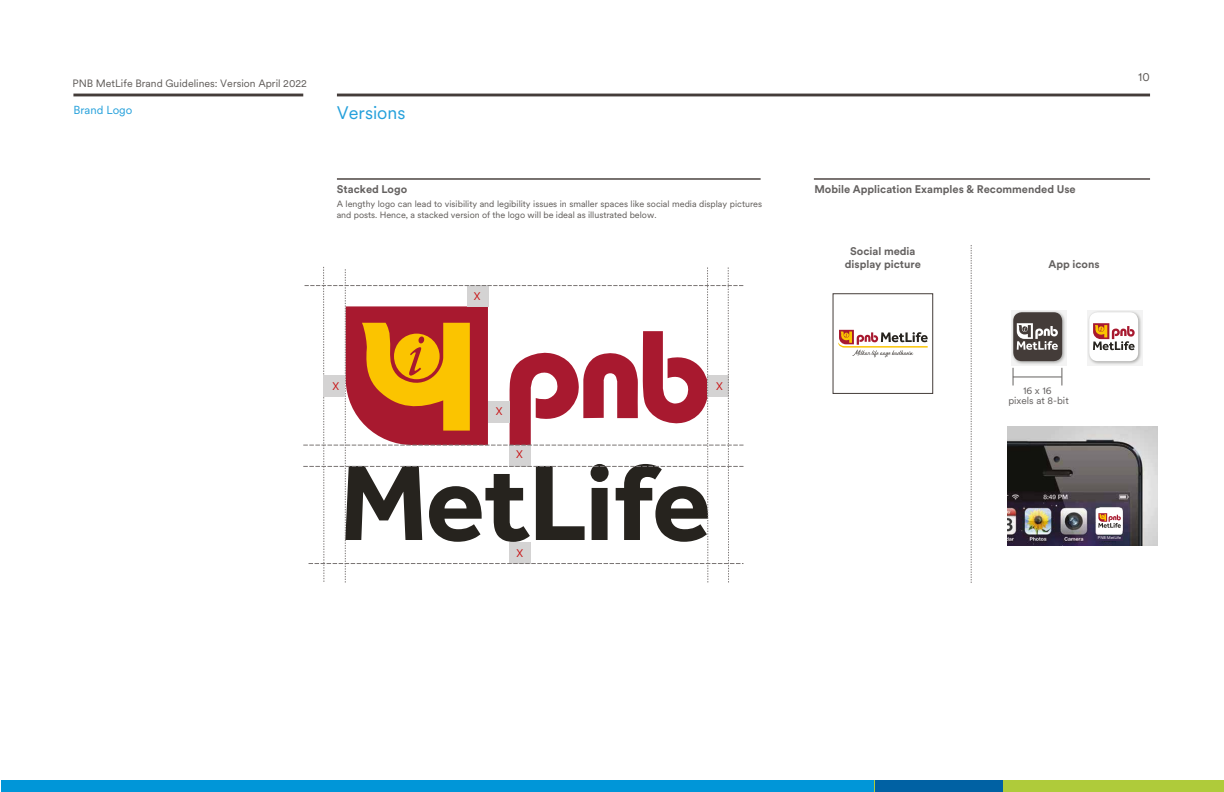
<style>
.page{position:relative;width:1224px;height:792px;background:#fff}
.page>*{position:absolute;margin:0;border:0;box-sizing:border-box;transform-origin:0 0}
.t1{font:18px "Met Life Circular";color:#24a0db}
.t2{font:12px "Met Life Circular";color:#5e5a57}
.t3{font:11.5px "Met Life Circular";color:#24a0db}
.t4{font:700 11px/13.2px "Met Life Circular";color:#646160;text-align:center}
.t5{font:11px "Met Life Circular";color:#c81618}
.t6{font:10.5px "Met Life Circular";color:#5e5a57}
.t7{font:10px/9.8px "Met Life Circular";color:#646160;text-align:center}
.t8{font:9px/10.8px "Met Life Circular";color:#5e5a57}
.t9{font:4px "Met Life Circular";color:#fff}
</style>
<div class="page">
<div style="left:833px;top:293px;width:100px;height:101px;border:1px solid #443c39"></div>
<hr style="left:1013px;top:376px;width:49px;height:1px;background:#646160">
<svg style="left:1061px;top:368px;width:1px;height:18px"></svg>
<svg style="left:1013px;top:368px;width:1px;height:18px"></svg>
<img style="left:1007px;top:427px;width:150px;height:118px">
<svg style="left:971px;top:245px;width:1px;height:338px"></svg>
<svg style="left:838px;top:330px;width:90px;height:27px"></svg>
<div style="left:1px;top:781px;width:1002px;height:11px;background:#0096d8"></div>
<div style="left:875px;top:781px;width:349px;height:11px;background:#afcb3a"></div>
<div style="left:875px;top:781px;width:128px;height:11px;background:#0061a3"></div>
<svg style="left:1087px;top:310px;width:55px;height:55px"></svg>
<div style="left:1089px;top:312px;width:49px;height:49px;background:#fff;border-radius:9px"></div>
<hr style="left:337px;top:178px;width:424px;height:2px;background:#443c39">
<hr style="left:814px;top:178px;width:336px;height:2px;background:#443c39">
<hr style="left:337px;top:94px;width:813px;height:2px;background:#443c39">
<hr style="left:73px;top:94px;width:230px;height:2px;background:#443c39">
<svg style="left:303px;top:266px;width:441px;height:317px"></svg>
<svg style="left:1093px;top:323px;width:42px;height:27px"></svg>
<div style="left:324px;top:375px;width:21px;height:21px;background:#d4d3d3"></div>
<svg style="left:1011px;top:310px;width:55px;height:55px"></svg>
<div style="left:1013px;top:312px;width:49px;height:49px;background:#443c39;border-radius:9px"></div>
<svg style="left:1017px;top:323px;width:41px;height:27px"></svg>
<div style="left:1096px;top:507px;width:27px;height:27px;background:#fff;border-radius:5px"></div>
<svg style="left:1098px;top:513px;width:23px;height:15px"></svg>
<hr style="left:1096px;top:536px;width:26px;height:4px;background:#352a4f">
<p class="t6" style="left:72px;top:76px;width:236px">PNB MetLife Brand Guidelines: Version April 2022</p>
<p class="t3" style="left:73px;top:102px;width:60px">Brand Logo</p>
<h1 class="t1" style="left:337px;top:101px;width:70px">Versions</h1>
<p class="t4" style="left:337px;top:182px;width:72px">Stacked Logo</p>
<p class="t8" style="left:337px;top:198px;width:427px">A lengthy logo can lead to visibility and legibility issues in smaller spaces like social media display pictures and posts. Hence, a stacked version of the logo will be ideal as illustrated below.</p>
<p class="t5" style="left:474px;top:289px;width:8px">X</p>
<p class="t5" style="left:332px;top:378px;width:8px">X</p>
<p class="t5" style="left:716px;top:378px;width:8px">X</p>
<p class="t5" style="left:496px;top:404px;width:8px">X</p>
<p class="t5" style="left:516px;top:447px;width:8px">X</p>
<p class="t5" style="left:516px;top:546px;width:8px">X</p>
<h2 class="t2" style="left:1138px;top:69px;width:13px">10</h2>
<p class="t4" style="left:814px;top:182px;width:263px">Mobile Application Examples &amp; Recommended Use</p>
<p class="t4" style="left:845px;top:244px;width:78px">Social media display picture</p>
<p class="t4" style="left:1049px;top:257px;width:53px">App icons</p>
<p class="t7" style="left:1008px;top:385px;width:62px">16 x 16<br>pixels at 8-bit</p>
<p class="t9" style="left:1098px;top:535px;width:25px">PNB MetLife</p>
</div>
